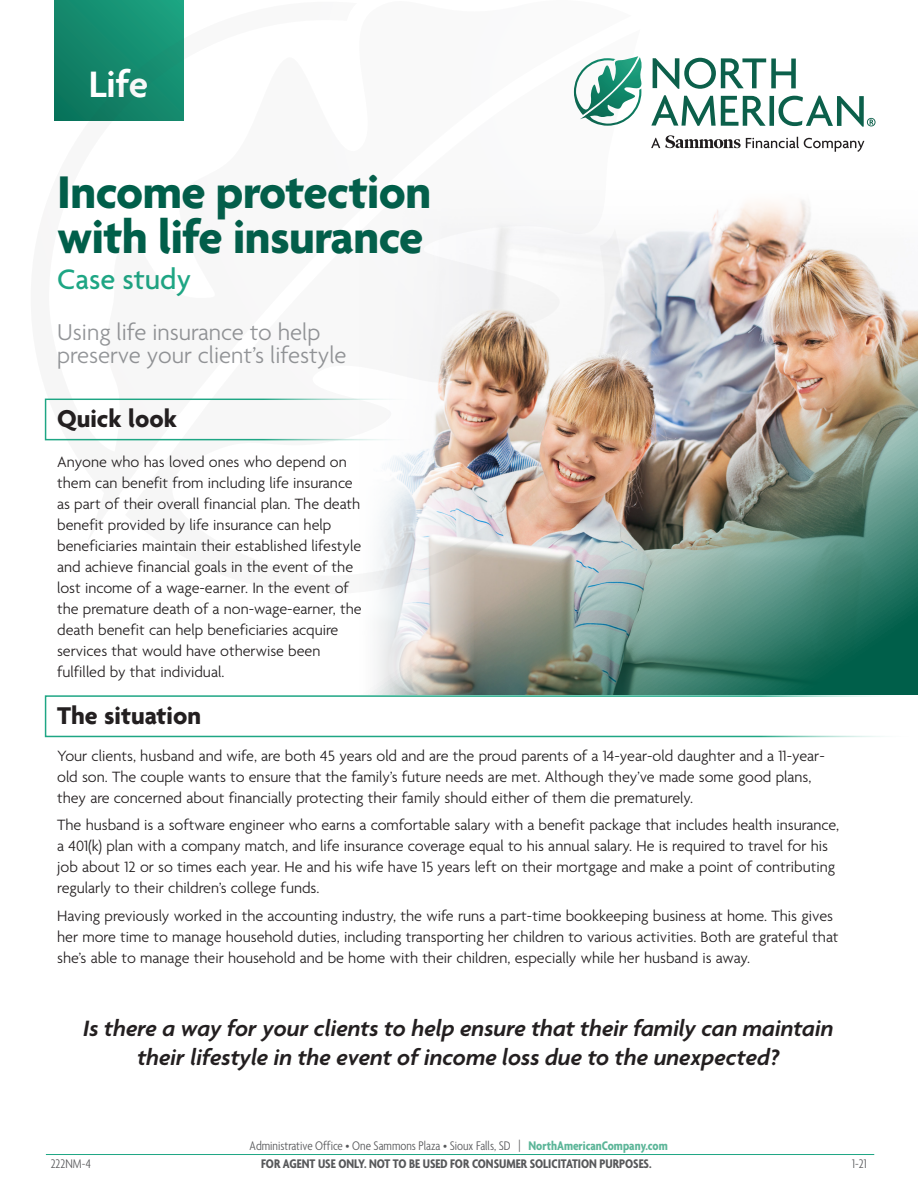
<style>
.page{position:relative;width:918px;height:1188px;background:#fff}
.page>*{position:absolute;margin:0;border:0;box-sizing:border-box;transform-origin:0 0}
.Tip_Sheet_Subhead{font:700 49.5px/45.2px "Agenda";letter-spacing:-.01em;color:#005f4a}
.t1{font:600 39.75px "Agenda";color:#fff}
.Tip_Sheet_Subhead-2{font:500 30.6px "Agenda";color:#1ea684}
.Subhead_1{font:700 26.25px "Agenda";color:#231f20}
.Tip_Sheet_Subhead-3{font:300 24.75px/23.2px "Agenda";color:#939598}
.main_copy{font:italic 600 24px "Agenda";color:#231f20}
.Body_Copy{font:300 16.2px/21px "Agenda";color:#231f20}
.t2{font:300 condensed 13.5px "Agenda";color:#57585a}
.t3{font:700 condensed 13.5px "Agenda";color:#57585a}
.s1{font-weight:700;color:#5cb598}
</style>
<div class="page">
<hr style="left:46px;top:1154px;width:828px;height:1px;background:#1ea684">
<img style="left:368px;top:200px;width:550px;height:495px">
<svg style="left:44px;top:2px;width:579px;height:592px"></svg>
<div style="left:45px;top:399px;width:376px;height:41px;border:2px solid #1ea684"></div>
<div style="left:45px;top:695px;width:873px;height:42px;border:2px solid #1ea684"></div>
<svg style="left:574px;top:51px;width:302px;height:101px"></svg>
<h2 class="t1" style="left:89px;top:63px;width:61px">Life</h2>
<p class="Tip_Sheet_Subhead" style="left:57px;top:173px;width:376px">Income protection with life insurance</p>
<p class="Tip_Sheet_Subhead-2" style="left:57px;top:262px;width:135px">Case study</p>
<p class="Tip_Sheet_Subhead-3" style="left:57px;top:322px;width:291px">Using life insurance to help preserve your client’s lifestyle</p>
<p class="Subhead_1" style="left:57px;top:405px;width:121px">Quick look</p>
<p class="Body_Copy" style="left:57px;top:452px;width:306px">Anyone who has loved ones who depend on them can benefit from including life insurance as part of their overall financial plan. The death benefit provided by life insurance can help beneficiaries maintain their established lifestyle and achieve financial goals in the event of the lost income of a wage-earner. In the event of the premature death of a non-wage-earner, the death benefit can help beneficiaries acquire services that would have otherwise been fulfilled by that individual.</p>
<p class="Subhead_1" style="left:57px;top:701px;width:145px">The situation</p>
<p class="Body_Copy" style="left:57px;top:746px;width:769px">Your clients, husband and wife, are both 45 years old and are the proud parents of a 14-year-old daughter and a 11-year&shy;old son. The couple wants to ensure that the family’s future needs are met. Although they’ve made some good plans, they are concerned about financially protecting their family should either of them die prematurely.</p>
<p class="Body_Copy" style="left:57px;top:816px;width:784px">The husband is a software engineer who earns a comfortable salary with a benefit package that includes health insurance, a 401(k) plan with a company match, and life insurance coverage equal to his annual salary. He is required to travel for his job about 12 or so times each year. He and his wife have 15 years left on their mortgage and make a point of contributing regularly to their children’s college funds.</p>
<p class="Body_Copy" style="left:57px;top:906px;width:783px">Having previously worked in the accounting industry, the wife runs a part-time bookkeeping business at home. This gives her more time to manage household duties, including transporting her children to various activities. Both are grateful that she’s able to manage their household and be home with their children, especially while her husband is away.</p>
<p class="main_copy" style="left:83px;top:1015px;width:752px">Is there a way for your clients to help ensure that their family can maintain</p>
<p class="main_copy" style="left:137px;top:1044px;width:644px">their lifestyle in the event of income loss due to the unexpected?</p>
<p class="t2" style="left:250px;top:1139px;width:420px">Administrative Office • One Sammons Plaza • Sioux Falls, SD | <span class="s1">NorthAmericanCompany.com</span></p>
<p class="t2" style="left:51px;top:1157px;width:42px">222NM-4</p>
<p class="t3" style="left:261px;top:1157px;width:392px">FOR AGENT USE ONLY. NOT TO BE USED FOR CONSUMER SOLICITATION PURPOSES.</p>
<p class="t2" style="left:852px;top:1157px;width:16px">1-21</p>
</div>
